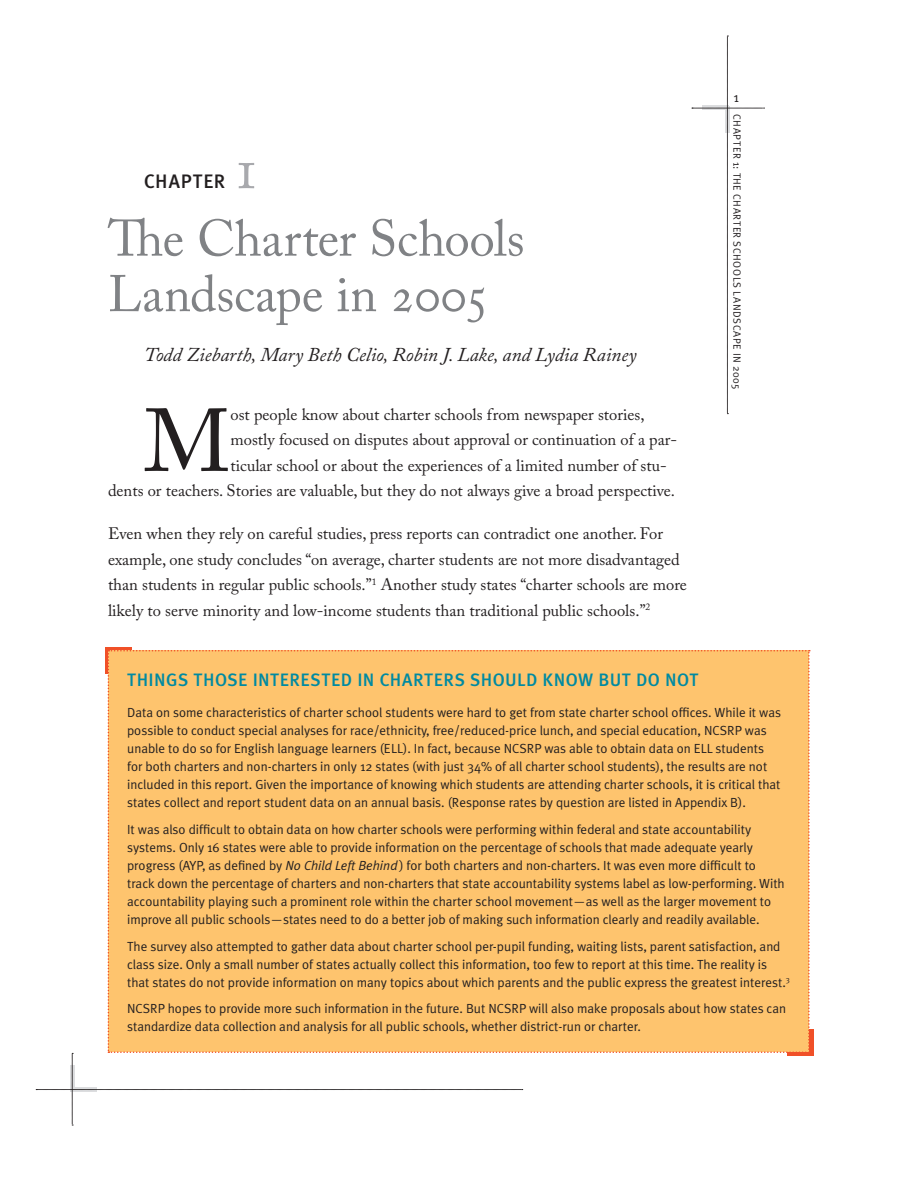
<style>
.page{position:relative;width:918px;height:1188px;background:#fff}
.page>*{position:absolute;margin:0;border:0;box-sizing:border-box;transform-origin:0 0}
.text_intro{font:88.2px "Adobe Caslon Pro";color:#231f20}
.chapter_number{font:60px "Adobe Caslon Pro";color:#a8a9ad}
.chapter_title{font:51px/55.5px "Adobe Caslon Pro";letter-spacing:-.005em;color:#808285}
.chapter_author{font:italic 19.5px "Adobe Caslon Pro";color:#231f20}
.chapter_number-2{font:500 19.5px "Meta Plus";letter-spacing:.035em;color:#231f20}
.side_hed{font:500 18px "Meta Plus";letter-spacing:.02em;color:#008aa1}
.text{font:16.5px/25.5px "Adobe Caslon Pro";color:#231f20}
.text_intro-2{font:16.5px "Adobe Caslon Pro";color:#231f20}
.side_text{font:13.2px/18px "Meta Plus Normal";color:#231f20}
.t1{font:10.5px "Meta Plus Normal";letter-spacing:.055em;color:#231f20}
.s1{font-style:italic}
</style>
<div class="page">
<svg style="left:692px;top:36px;width:73px;height:378px"></svg>
<hr style="left:809px;top:1029px;width:4px;height:27px;background:#f05028">
<hr style="left:105px;top:647px;width:27px;height:4px;background:#f05028">
<svg style="left:36px;top:650px;width:774px;height:476px"></svg>
<p class="chapter_number-2" style="left:144px;top:170px;width:83px">CHAPTER</p>
<p class="chapter_number" style="left:231px;top:132px;width:31px">1</p>
<p class="chapter_title" style="left:108px;top:210px;width:418px">The Charter Schools<br>Landscape in 2005</p>
<p class="chapter_author" style="left:144px;top:342px;width:494px">Todd Ziebarth, Mary Beth Celio, Robin J. Lake, and Lydia Rainey</p>
<p class="text_intro" style="left:144px;top:389px;width:88px">M</p>
<p class="text_intro-2" style="left:231px;top:405px;width:416px">ost people know about charter schools from newspaper stories,</p>
<p class="text_intro-2" style="left:231px;top:430px;width:448px">mostly focused on disputes about approval or continuation of a par-</p>
<p class="text_intro-2" style="left:231px;top:456px;width:438px">ticular school or about the experiences of a limited number of stu-</p>
<p class="text_intro-2" style="left:108px;top:481px;width:568px">dents or teachers. Stories are valuable, but they do not always give a broad perspective.</p>
<p class="text" style="left:108px;top:521px;width:580px">Even when they rely on careful studies, press reports can contradict one another. For example, one study concludes “on average, charter students are not more disadvantaged than students in regular public schools.”<sup>1</sup> Another study states “charter schools are more likely to serve minority and low-income students than traditional public schools.”<sup>2</sup></p>
<p class="t1" style="left:743px;top:114px;width:277px;rotate:90deg">chapter 1: the charter schools landscape in 2005</p>
<p class="side_hed" style="left:127px;top:669px;width:573px">THI NGS THOSE INTERESTED I N CHARTERS SHOULD KNOW BUT DO NOT</p>
<p class="side_text" style="left:127px;top:704px;width:655px">Data on some characteristics of charter school students were hard to get from state charter school offices. While it was possible to conduct special analyses for race/ethnicity, free/reduced-price lunch, and special education, NCSRP</p>
<p class="side_text" style="left:745px;top:722px;width:23px">was</p>
<p class="side_text" style="left:127px;top:740px;width:381px">unable to do so for English language learners (ELL). I n fact, because NCSRP</p>
<p class="side_text" style="left:544px;top:740px;width:152px">was able to obtain data on ELL</p>
<p class="side_text" style="left:127px;top:740px;width:655px;text-indent:588px">students for both charters and non-charters in only 12 states (with just 34% of all charter school students), the results are not included in this report. G iven the importance of knowing which students are attending charter schools, it is critical that states collect and report student data on an annual basis. (Response rates by question are listed in Appendix B).</p>
<p class="side_text" style="left:127px;top:820px;width:659px">It was also difficult to obtain data on how charter schools were performing within federal and state accountability systems. Only 16 states were able to provide information on the percentage of schools that made adequate yearly progress (AYP, as defined by <span class="s1">No Child Left Behind</span>) for both charters and non-charters. It was even more difficult to track down the percentage of charters and non-charters that state accountability systems label as low-performing. With accountability playing such a prominent role within the charter school movement—as well as the larger movement to improve all public schools—states need to do a better job of making such information clearly and readily available.</p>
<p class="side_text" style="left:127px;top:937px;width:664px">The survey also attempted to gather data about charter school per-pupil funding, waiting lists, parent satisfaction, and class size. Only a small number of states actually collect this information, too few to report at this time. The reality is that states do not provide information on many topics about which parents and the public express the greatest interest.<sup>3</sup></p>
<p class="side_text" style="left:127px;top:1000px;width:8px">NCSRP</p>
<p class="side_text" style="left:168px;top:1000px;width:325px">hopes to provide more such information in the future. But NCSRP</p>
<p class="side_text" style="left:127px;top:1000px;width:661px;text-indent:402px">will also make proposals about how states can standardize data collection and analysis for all public schools, whether district-run or charter.</p>
</div>
